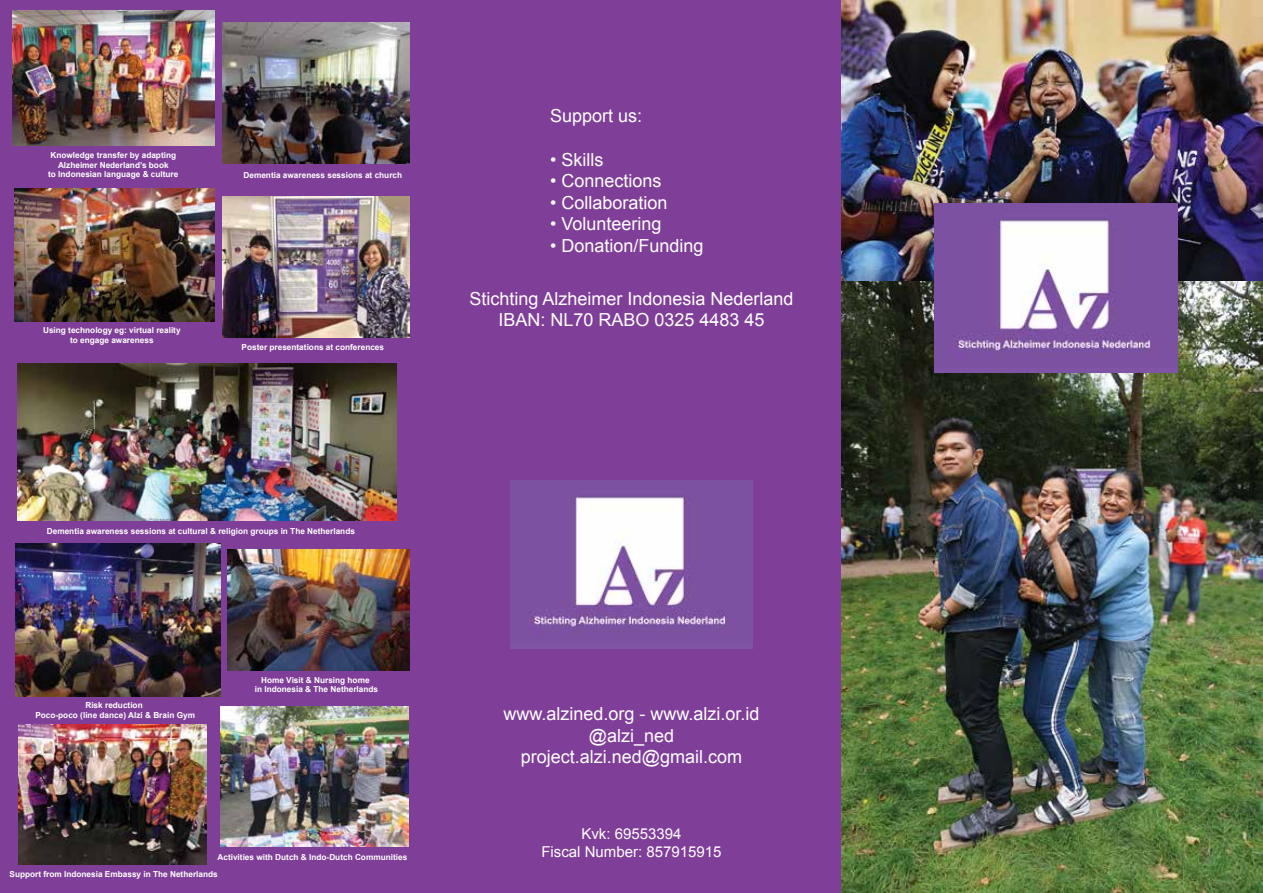
<style>
.page{position:relative;width:1263px;height:893px;background:#7f3f98}
.page>*{position:absolute;margin:0;border:0;box-sizing:border-box;transform-origin:0 0}
.t1{font:18px/21.6px "Arial";color:#fff;text-align:center}
.t2{font:15px/18px "Arial";color:#fff;text-align:center}
.t3{font:700 8.25px/9.9px "Arial";color:#fff;text-align:center}
</style>
<div class="page">
<img style="left:842px;top:281px;width:420px;height:612px">
<img style="left:222px;top:23px;width:187px;height:140px">
<img style="left:15px;top:188px;width:199px;height:134px">
<img style="left:15px;top:543px;width:205px;height:154px">
<img style="left:222px;top:197px;width:187px;height:140px">
<img style="left:12px;top:10px;width:202px;height:135px">
<img style="left:228px;top:550px;width:182px;height:121px">
<img style="left:18px;top:364px;width:379px;height:157px">
<img style="left:19px;top:724px;width:187px;height:141px">
<img style="left:220px;top:706px;width:188px;height:141px">
<img style="left:841px;top:0;width:421px;height:281px">
<img style="left:935px;top:204px;width:242px;height:169px">
<img style="left:510px;top:480px;width:243px;height:169px">
<p class="t3" style="left:48px;top:150px;width:132px">Knowledge transfer by adapting<br>Alzheimer Nederland’s book<br>to Indonesian language &amp; culture</p>
<p class="t3" style="left:43px;top:326px;width:139px">Using technology eg: virtual reality to engage awareness</p>
<p class="t3" style="left:243px;top:170px;width:160px">Dementia awareness sessions at church</p>
<p class="t3" style="left:242px;top:343px;width:144px">Poster presentations at conferences</p>
<h1 class="t1" style="left:550px;top:106px;width:94px">Support us:</h1>
<h1 class="t1" style="left:550px;top:149px;width:55px">• Skills</h1>
<h1 class="t1" style="left:550px;top:170px;width:113px">• Connections</h1>
<h1 class="t1" style="left:550px;top:192px;width:119px">• Collaboration</h1>
<h1 class="t1" style="left:550px;top:214px;width:113px">• Volunteering</h1>
<h1 class="t1" style="left:550px;top:235px;width:155px">• Donation/Funding</h1>
<h1 class="t1" style="left:469px;top:288px;width:326px">Stichting Alzheimer Indonesia Nederland<br>IBAN: NL70 RABO 0325 4483 45</h1>
<p class="t3" style="left:47px;top:526px;width:310px">Dementia awareness sessions at cultural &amp; religion groups in The Netherlands</p>
<p class="t3" style="left:35px;top:700px;width:161px">Risk reduction<br>Poco-poco (line dance) Alzi &amp; Brain Gym</p>
<p class="t3" style="left:255px;top:675px;width:125px">Home Visit &amp; Nursing home<br>in Indonesia &amp; The Netherlands</p>
<p class="t3" style="left:217px;top:853px;width:191px">Activities with Dutch &amp; Indo-Dutch Communities</p>
<p class="t3" style="left:10px;top:869px;width:210px">Support from Indonesia Embassy in The Netherlands</p>
<h1 class="t1" style="left:503px;top:703px;width:258px">www.alzined.org - www.alzi.or.id @alzi_ned project.alzi.ned@gmail.com</h1>
<h2 class="t2" style="left:541px;top:825px;width:182px">Kvk: 69553394<br>Fiscal Number: 857915915</h2>
</div>
